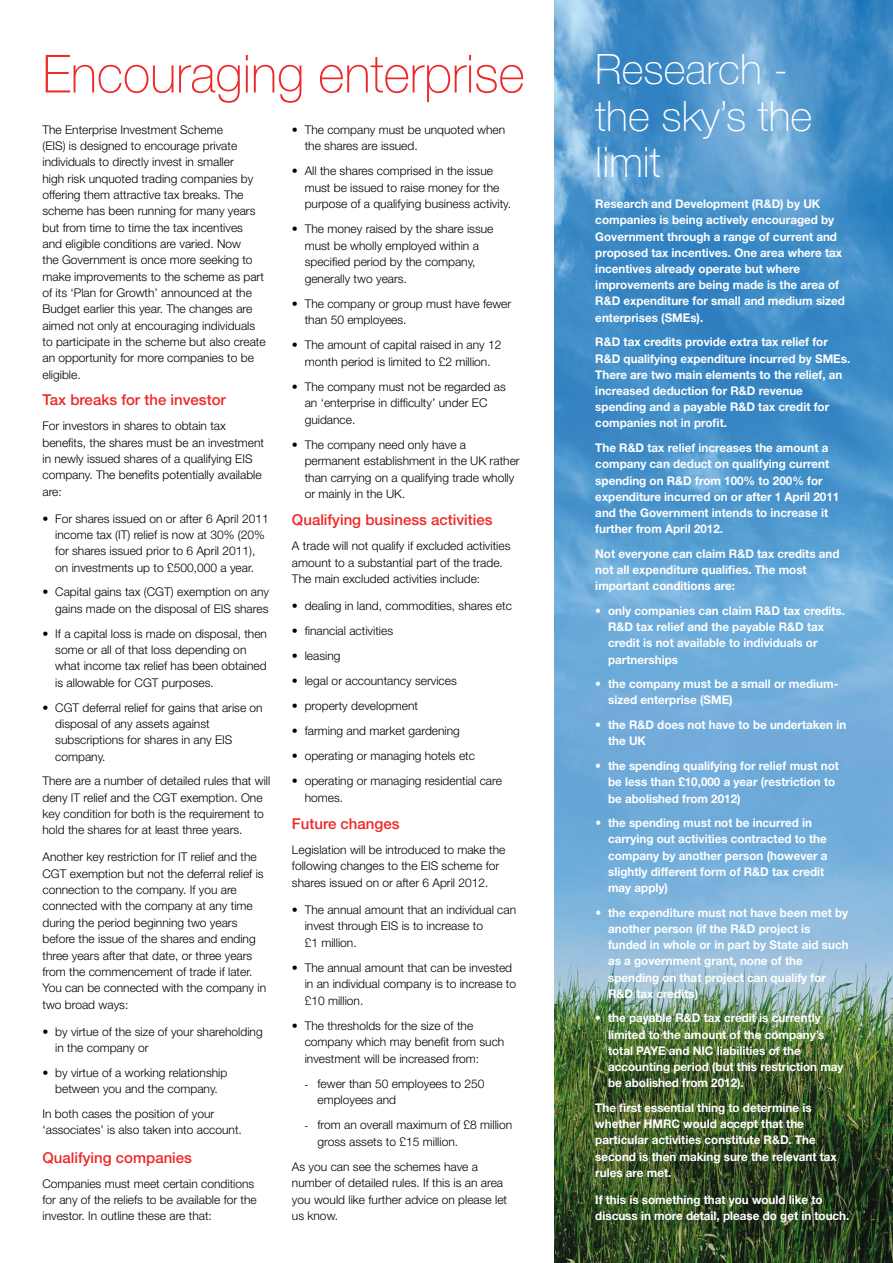
<style>
.page{position:relative;width:893px;height:1263px;background:#fff}
.page>*{position:absolute;margin:0;border:0;box-sizing:border-box;transform-origin:0 0}
.t1{font:100 52.5px "Helvetica Neue";color:#ee2828;scale:.96 1}
.t2{font:100 42px/46.5px "Helvetica Neue";color:#fff}
.t3{font:500 15px "Helvetica Neue";color:#ee2828}
.t4{font:300 12px/16.4px "Helvetica Neue";color:#000}
.t5{font:700 12px/16.2px "Helvetica Neue";color:#fff}
.s1{font-family:"Garamond IT Cby BT"}
</style>
<div class="page">
<img style="left:554px;top:0;width:339px;height:1263px">
<h1 class="t1" style="left:43px;top:45px;width:504px">Encouraging enterprise</h1>
<p class="t4" style="left:43px;top:121px;width:225px">The Enterprise Investment Scheme<br>(EIS) is designed to encourage private individuals to directly invest in smaller<br>high risk unquoted trading companies by offering them attractive tax breaks. The scheme has been running for many years but from time to time the tax incentives<br>and eligible conditions are varied. Now<br>the Government is once more seeking to make improvements to the scheme as part of its ‘Plan for Growth’ announced at the Budget earlier this year. The changes are aimed not only at encouraging individuals to participate in the scheme but also create an opportunity for more companies to be eligible.</p>
<p class="t3" style="left:43px;top:391px;width:185px">Tax breaks for the investor</p>
<p class="t4" style="left:43px;top:417px;width:223px">For investors in shares to obtain tax benefits, the shares must be an investment in newly issued shares of a qualifying EIS company. The benefits potentially available are:</p>
<p class="t4" style="left:55px;top:510px;width:215px;text-indent:-13px">• For shares issued on or after 6 April 2011 income tax (IT) relief is now at 30% (20% for shares issued prior to 6 April 2011), on investments up to £500,000 a year.</p>
<p class="t4" style="left:43px;top:584px;width:228px;text-align:right">• Capital gains tax (CGT) exemption on any gains made on the disposal of EIS shares</p>
<p class="t4" style="left:55px;top:625px;width:213px;text-indent:-13px">• If a capital loss is made on disposal, then some or all of that loss depending on what income tax relief has been obtained is allowable for CGT purposes.</p>
<p class="t4" style="left:55px;top:699px;width:209px;text-indent:-13px">• CGT deferral relief for gains that arise on disposal of any assets against subscriptions for shares in any EIS company.</p>
<p class="t4" style="left:43px;top:773px;width:229px">There are a number of detailed rules that will deny IT relief and the CGT exemption. One key condition for both is the requirement to hold the shares for at least three years.</p>
<p class="t4" style="left:43px;top:849px;width:225px">Another key restriction for IT relief and the CGT exemption but not the deferral relief is connection to the company. If you are connected with the company at any time during the period beginning two years before the issue of the shares and ending three years after that date, or three years from the commencement of trade if later.<br>You can be connected with the company in two broad ways:</p>
<p class="t4" style="left:55px;top:1023px;width:209px;text-indent:-13px">• by virtue of the size of your shareholding in the company or</p>
<p class="t4" style="left:43px;top:1064px;width:186px;text-align:center">• by virtue of a working relationship between you and the company.</p>
<p class="t4" style="left:43px;top:1105px;width:201px">In both cases the position of your ‘associates’ is also taken into account.</p>
<p class="t3" style="left:43px;top:1149px;width:151px">Qualifying companies</p>
<p class="t4" style="left:43px;top:1175px;width:216px">Companies must meet certain conditions for any of the reliefs to be available for the investor. In outline these are that:</p>
<p class="t4" style="left:305px;top:121px;width:202px;text-indent:-13px">• The company must be unquoted when the shares are issued.</p>
<p class="t4" style="left:305px;top:162px;width:208px;text-indent:-13px">• All the shares comprised in the issue must be issued to raise money for the purpose of a qualifying business activity.</p>
<p class="t4" style="left:305px;top:220px;width:190px;text-indent:-13px">• The money raised by the share issue must be wholly employed within a specified period by the company, generally two years.</p>
<p class="t4" style="left:305px;top:295px;width:208px;text-indent:-13px">• The company or group must have fewer than 50 employees.</p>
<p class="t4" style="left:292px;top:336px;width:211px;text-align:center">• The amount of capital raised in any 12 month period is limited to £2 million.</p>
<p class="t4" style="left:305px;top:378px;width:203px;text-indent:-13px">• The company must not be regarded as an ‘enterprise in difficulty’ under EC guidance.</p>
<p class="t4" style="left:305px;top:436px;width:216px;text-indent:-13px">• The company need only have a permanent establishment in the UK rather than carrying on a qualifying trade wholly or mainly in the UK.</p>
<p class="t3" style="left:292px;top:511px;width:202px">Qualifying business activities</p>
<p class="t4" style="left:292px;top:537px;width:220px">A trade will not qualify if excluded activities amount to a substantial part of the trade.<br>The main excluded activities include:</p>
<p class="t4" style="left:292px;top:597px;width:221px">• dealing in land, commodities, shares etc</p>
<p class="t4" style="left:292px;top:622px;width:103px">• financial activities</p>
<p class="t4" style="left:292px;top:647px;width:50px">• leasing</p>
<p class="t4" style="left:292px;top:672px;width:166px">• legal or accountancy services</p>
<p class="t4" style="left:292px;top:698px;width:128px">• property development</p>
<p class="t4" style="left:292px;top:723px;width:169px">• farming and market gardening</p>
<p class="t4" style="left:292px;top:748px;width:185px">• operating or managing hotels etc</p>
<p class="t4" style="left:305px;top:772px;width:199px;text-indent:-13px">• operating or managing residential care homes.</p>
<p class="t3" style="left:292px;top:814px;width:109px">Future changes</p>
<p class="t4" style="left:292px;top:841px;width:215px">Legislation will be introduced to make the following changes to the EIS scheme for shares issued on or after 6 April 2012.</p>
<p class="t4" style="left:305px;top:901px;width:213px;text-indent:-13px">• The annual amount that an individual can invest through EIS is to increase to<br>£1 million.</p>
<p class="t4" style="left:305px;top:959px;width:213px;text-indent:-13px">• The annual amount that can be invested in an individual company is to increase to £10 million.</p>
<p class="t4" style="left:305px;top:1017px;width:201px;text-indent:-13px">• The thresholds for the size of the company which may benefit from such investment will be increased from:</p>
<p class="t4" style="left:317px;top:1075px;width:168px;text-indent:-13px"><span class="s1">-</span> fewer than 50 employees to 250 employees and</p>
<p class="t4" style="left:317px;top:1116px;width:196px;text-indent:-13px"><span class="s1">-</span> from an overall maximum of £8 million gross assets to £15 million.</p>
<p class="t4" style="left:292px;top:1158px;width:217px">As you can see the schemes have a number of detailed rules. If this is an area you would like further advice on please let us know.</p>
<h2 class="t2" style="left:595px;top:46px;width:219px">Research - the sky’s the limit</h2>
<p class="t5" style="left:595px;top:196px;width:251px">Research and Development (R&amp;D) by UK companies is being actively encouraged by Government through a range of current and proposed tax incentives. One area where tax incentives already operate but where improvements are being made is the area of R&amp;D expenditure for small and medium sized enterprises (SMEs).</p>
<p class="t5" style="left:595px;top:334px;width:256px">R&amp;D tax credits provide extra tax relief for R&amp;D qualifying expenditure incurred by SMEs.<br>There are two main elements to the relief, an increased deduction for R&amp;D revenue spending and a payable R&amp;D tax credit for companies not in profit.</p>
<p class="t5" style="left:595px;top:439px;width:246px">The R&amp;D tax relief increases the amount a company can deduct on qualifying current spending on R&amp;D from 100% to 200% for expenditure incurred on or after 1 April 2011 and the Government intends to increase it further from April 2012.</p>
<p class="t5" style="left:595px;top:545px;width:246px">Not everyone can claim R&amp;D tax credits and not all expenditure qualifies. The most important conditions are:</p>
<p class="t5" style="left:608px;top:602px;width:239px;text-indent:-13px">• only companies can claim R&amp;D tax credits.<br>R&amp;D tax relief and the payable R&amp;D tax credit is not available to individuals or partnerships</p>
<p class="t5" style="left:608px;top:676px;width:232px;text-indent:-13px">• the company must be a small or medium&shy;sized enterprise (SME)</p>
<p class="t5" style="left:608px;top:716px;width:240px;text-indent:-13px">• the R&amp;D does not have to be undertaken in the UK</p>
<p class="t5" style="left:608px;top:757px;width:232px;text-indent:-13px">• the spending qualifying for relief must not be less than £10,000 a year (restriction to be abolished from 2012)</p>
<p class="t5" style="left:608px;top:814px;width:221px;text-indent:-13px">• the spending must not be incurred in carrying out activities contracted to the company by another person (however a slightly different form of R&amp;D tax credit may apply)</p>
<p class="t5" style="left:608px;top:904px;width:242px;text-indent:-13px">• the expenditure must not have been met by another person (if the R&amp;D project is funded in whole or in part by State aid such as a government grant, none of the spending on that project can qualify for R&amp;D tax credits)</p>
<p class="t5" style="left:608px;top:1010px;width:237px;text-indent:-13px">• the payable R&amp;D tax credit is currently limited to the amount of the company’s total PAYE and NIC liabilities of the accounting period (but this restriction may be abolished from 2012).</p>
<p class="t5" style="left:595px;top:1099px;width:243px">The first essential thing to determine is whether HMRC would accept that the particular activities constitute R&amp;D. The second is then making sure the relevant tax rules are met.</p>
<p class="t5" style="left:595px;top:1191px;width:256px">If this is something that you would like to discuss in more detail, please do get in touch.</p>
</div>
